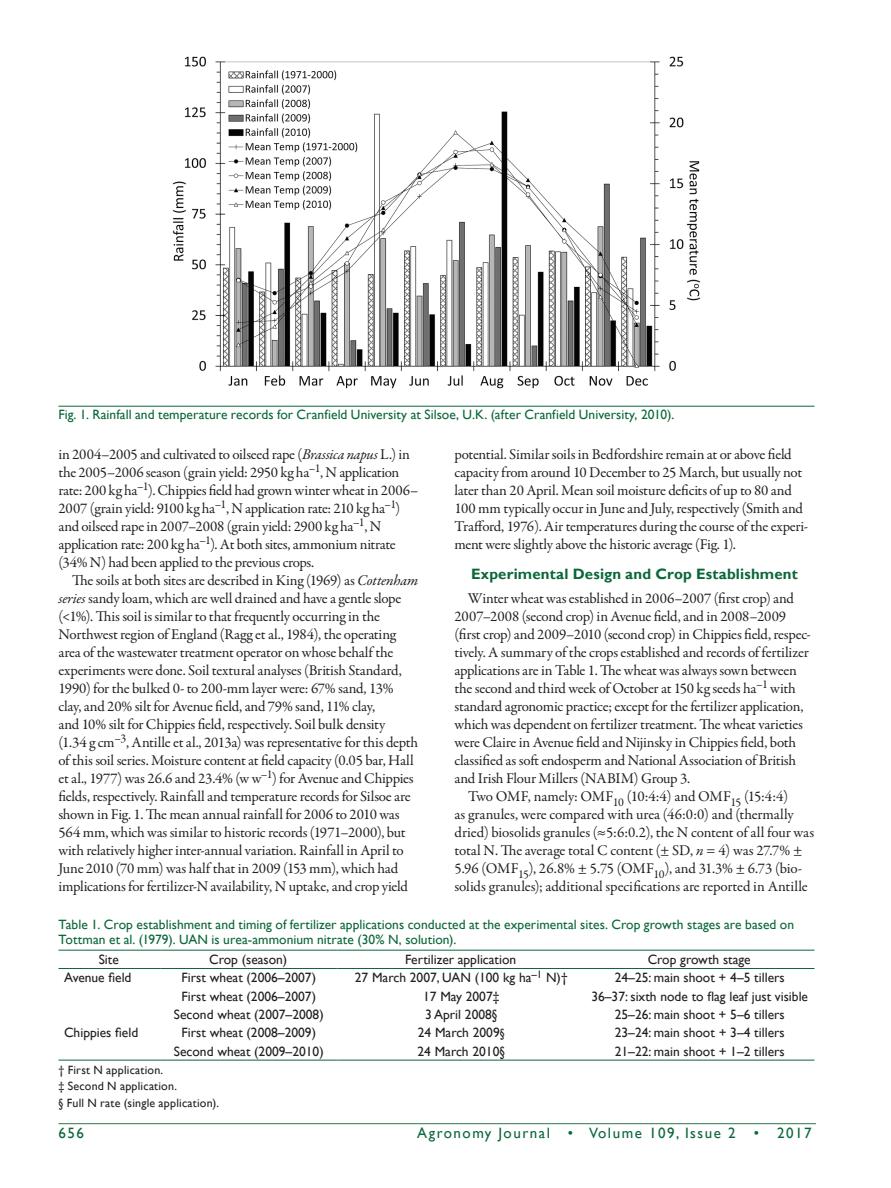
<style>
.page{position:relative;width:891px;height:1188px;background:#fff}
.page>*{position:absolute;margin:0;border:0;box-sizing:border-box;transform-origin:0 0}
.t1{font:15px/18px "Garamond Premr Pro";letter-spacing:-.015em;color:#231f20}
.t2{font:15px "Gill Sans";letter-spacing:.1em;color:#0a6738}
.t3{font:700 15px "Gill Sans";letter-spacing:.01em;color:#0a6738}
.t4{font:13.5px "Gill Sans";color:#231f20}
.t5{font:13.5px/15px "Gill Sans";letter-spacing:.005em;color:#0a6738}
.t6{font:12px/16.5px "Gill Sans";letter-spacing:.015em;color:#231f20}
.s1{font-style:italic}
.s2{font-size:12px}
</style>
<div class="page">
<hr style="left:58px;top:1123px;width:758px;height:1px;background:#2d774d">
<img style="left:172px;top:56px;width:529px;height:333px">
<hr style="left:58px;top:406px;width:756px;height:1px;background:#0a6738">
<hr style="left:58px;top:950px;width:102px;height:1px;background:#0a6738">
<hr style="left:160px;top:950px;width:178px;height:1px;background:#0a6738">
<hr style="left:338px;top:950px;width:247px;height:1px;background:#0a6738">
<hr style="left:585px;top:950px;width:229px;height:1px;background:#0a6738">
<hr style="left:58px;top:968px;width:102px;height:1px;background:#0a6738">
<hr style="left:160px;top:968px;width:178px;height:1px;background:#0a6738">
<hr style="left:338px;top:968px;width:247px;height:1px;background:#0a6738">
<hr style="left:585px;top:968px;width:229px;height:1px;background:#0a6738">
<hr style="left:58px;top:1060px;width:102px;height:1px;background:#0a6738">
<hr style="left:160px;top:1060px;width:178px;height:1px;background:#0a6738">
<hr style="left:338px;top:1060px;width:247px;height:1px;background:#0a6738">
<hr style="left:585px;top:1060px;width:229px;height:1px;background:#0a6738">
<p class="t5" style="left:58px;top:407px;width:617px">Fig. 1. Rainfall and temperature records for Cranfield University at Silsoe, U.K. (after Cranfield University, 2010).</p>
<p class="t1" style="left:58px;top:446px;width:361px">in 2004–2005 and cultivated to oilseed rape (<span class="s1">Brassica napus</span> L.) in the 2005–2006 season (grain yield: 2950 kg ha<sup>–1</sup>, N application rate: 200 kg ha<sup>–1</sup>). Chippies field had grown winter wheat in 2006– 2007 (grain yield: 9100 kg ha<sup>–1</sup>, N application rate: 210 kg ha<sup>–1</sup>) and oilseed rape in 2007–2008 (grain yield: 2900 kg ha<sup>–1</sup>, N application rate: 200 kg ha<sup>–1</sup>). At both sites, ammonium nitrate (34% N) had been applied to the previous crops.</p>
<p class="t1" style="left:58px;top:572px;width:361px;text-indent:14px">The soils at both sites are described in King (1969) as <span class="s1">Cottenham series</span> sandy loam, which are well drained and have a gentle slope (&lt;1%). This soil is similar to that frequently occurring in the Northwest region of England (Ragg et al., 1984), the operating area of the wastewater treatment operator on whose behalf the experiments were done. Soil textural analyses (British Standard, 1990) for the bulked 0- to 200-mm layer were: 67% sand, 13% clay, and 20% silt for Avenue field, and 79% sand, 11% clay,<br>and 10% silt for Chippies field, respectively. Soil bulk density<br>(1.34 g cm<sup>–3</sup>, Antille et al., 2013a) was representative for this depth of this soil series. Moisture content at field capacity (0.05 bar, Hall et al., 1977) was 26.6 and 23.4% (w w<sup>–1</sup>) for Avenue and Chippies fields, respectively. Rainfall and temperature records for Silsoe are shown in Fig. 1. The mean annual rainfall for 2006 to 2010 was 564 mm, which was similar to historic records (1971–2000), but with relatively higher inter-annual variation. Rainfall in April to June 2010 (70 mm) was half that in 2009 (153 mm), which had implications for fertilizer-N availability, N uptake, and crop yield</p>
<p class="t1" style="left:454px;top:446px;width:355px">potential. Similar soils in Bedfordshire remain at or above field capacity from around 10 December to 25 March, but usually not later than 20 April. Mean soil moisture deficits of up to 80 and 100 mm typically occur in June and July, respectively (Smith and Trafford, 1976). Air temperatures during the course of the experi&shy;ment were slightly above the historic average (Fig. 1).</p>
<p class="t3" style="left:471px;top:565px;width:328px">Experimental Design and Crop Establishment</p>
<p class="t1" style="left:468px;top:590px;width:328px">Winter wheat was established in 2006–2007 (first crop) and</p>
<p class="t1" style="left:454px;top:608px;width:333px">2007–2008 (second crop) in Avenue field, and in 2008–2009</p>
<p class="t1" style="left:454px;top:626px;width:358px">(first crop) and 2009–2010 (second crop) in Chippies field, respec-</p>
<p class="t1" style="left:454px;top:644px;width:356px">tively. A summary of the crops established and records of fertilizer</p>
<p class="t1" style="left:454px;top:662px;width:344px">applications are in Table 1. The wheat was always sown between</p>
<p class="t1" style="left:454px;top:680px;width:343px">the second and third week of October at 150 kg seeds ha<sup>–1</sup> with</p>
<p class="t1" style="left:455px;top:698px;width:350px">standard agronomic practice; except for the fertilizer application,</p>
<p class="t1" style="left:455px;top:716px;width:350px">which was dependent on fertilizer treatment. The wheat varieties</p>
<p class="t1" style="left:455px;top:734px;width:343px">were Claire in Avenue field and Nijinsky in Chippies field, both</p>
<p class="t1" style="left:455px;top:752px;width:343px">classified as soft endosperm and National Association of British</p>
<p class="t1" style="left:455px;top:770px;width:237px">and Irish Flour Millers (NABIM) Group 3.</p>
<p class="t1" style="left:468px;top:788px;width:322px">Two OMF, namely: OMF<sub>10</sub> (10:4:4) and OMF<sub>15</sub> (15:4:4)</p>
<p class="t1" style="left:455px;top:806px;width:341px">as granules, were compared with urea (46:0:0) and (thermally</p>
<p class="t1" style="left:455px;top:824px;width:361px">dried) biosolids granules (≈5:6:0.2), the N content of all four was</p>
<p class="t1" style="left:455px;top:842px;width:349px">total N. The average total C content (± SD, <span class="s1">n</span> = 4) was 27.7% ±</p>
<p class="t1" style="left:455px;top:860px;width:349px">5.96 (OMF<sub>15</sub>), 26.8% ± 5.75 (OMF<sub>10</sub>), and 31.3% ± 6.73 (bio-</p>
<p class="t1" style="left:455px;top:878px;width:355px">solids granules); additional specifications are reported in Antille</p>
<p class="t5" style="left:58px;top:917px;width:737px">Table 1. Crop establishment and timing of fertilizer applications conducted at the experimental sites. Crop growth stages are based on<br>Tottman et al. (1979). UAN is urea-ammonium nitrate (30% N, solution).</p>
<p class="t4" style="left:99px;top:952px;width:22px">Site</p>
<p class="t4" style="left:209px;top:952px;width:80px">Crop (season)</p>
<p class="t4" style="left:405px;top:952px;width:113px">Fertilizer application</p>
<p class="t4" style="left:648px;top:952px;width:104px">Crop growth stage</p>
<p class="t4" style="left:64px;top:970px;width:69px">Avenue field</p>
<p class="t4" style="left:182px;top:970px;width:136px">First wheat (2006–2007)</p>
<p class="t4" style="left:355px;top:970px;width:214px">27 March 2007, UAN (100 kg ha<sup>–1</sup> N)†</p>
<p class="t4" style="left:615px;top:970px;width:171px">24–25: main shoot + 4–5 tillers</p>
<p class="t4" style="left:182px;top:988px;width:136px">First wheat (2006–2007)</p>
<p class="t4" style="left:423px;top:988px;width:78px">17 May 2007‡</p>
<p class="t4" style="left:591px;top:988px;width:218px">36–37: sixth node to flag leaf just visible</p>
<p class="t4" style="left:174px;top:1007px;width:151px">Second wheat (2007–2008)</p>
<p class="t4" style="left:425px;top:1007px;width:74px">3 April 2008§</p>
<p class="t4" style="left:615px;top:1007px;width:171px">25–26: main shoot + 5–6 tillers</p>
<p class="t4" style="left:64px;top:1025px;width:76px">Chippies field</p>
<p class="t4" style="left:182px;top:1025px;width:136px">First wheat (2008–2009)</p>
<p class="t4" style="left:418px;top:1025px;width:88px">24 March 2009<span class="s2">§</span></p>
<p class="t4" style="left:615px;top:1025px;width:171px">23–24: main shoot + 3–4 tillers</p>
<p class="t4" style="left:174px;top:1043px;width:151px">Second wheat (2009–2010)</p>
<p class="t4" style="left:418px;top:1043px;width:89px">24 March 2010§</p>
<p class="t4" style="left:615px;top:1043px;width:171px">21–22: main shoot + 1–2 tillers</p>
<p class="t6" style="left:58px;top:1062px;width:162px">† First N application.<br>‡ Second N application.<br>§ Full N rate (single application).</p>
<p class="t2" style="left:58px;top:1125px;width:27px">656</p>
<p class="t2" style="left:417px;top:1125px;width:396px">Agronomy Journal • Volume 109, Issue 2 • 2017</p>
</div>
